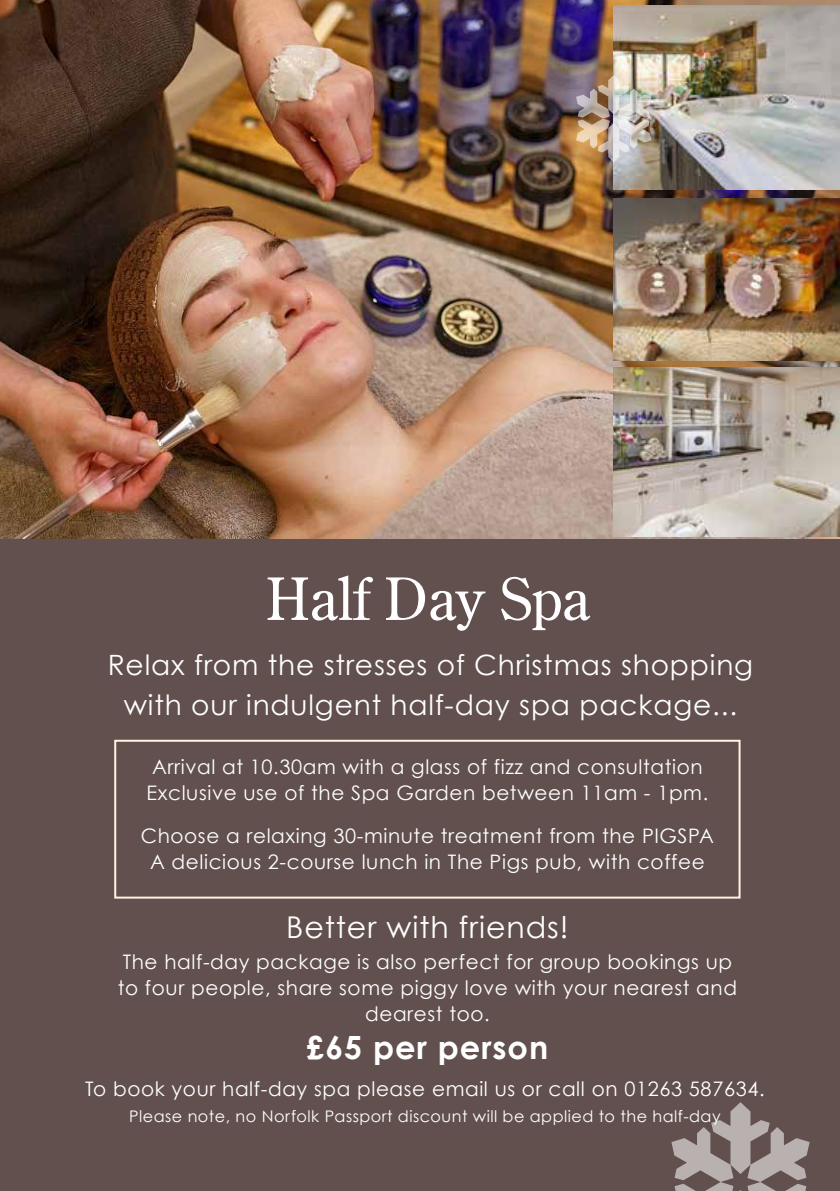
<style>
.page{position:relative;width:840px;height:1191px;background:#fff}
.page>*{position:absolute;margin:0;border:0;box-sizing:border-box;transform-origin:0 0}
.t1{font:58px "Century Old Style Std";color:#fff}
.t2{font:700 32px "Century Gothic";letter-spacing:.03em;color:#fff}
.t3{font:30px "Century Gothic";letter-spacing:.03em;color:#fff}
.t4{font:28px/40px "Century Gothic";letter-spacing:.03em;color:#fff;text-align:center}
.t5{font:20px/26px "Century Gothic";letter-spacing:.03em;color:#fff;text-align:center}
.t6{font:16px "Century Gothic";letter-spacing:.03em;color:#fff}
</style>
<div class="page">
<div style="left:0;top:539px;width:839px;height:652px;background:#61504e"></div>
<img style="left:0;top:0;width:839px;height:539px">
<img style="left:613px;top:5px;width:226px;height:184px">
<img style="left:613px;top:367px;width:226px;height:170px">
<img style="left:613px;top:198px;width:226px;height:163px">
<img style="left:575px;top:75px;width:76px;height:87px">
<svg style="left:671px;top:1102px;width:138px;height:89px;background:#8a7d7c"></svg>
<div style="left:114px;top:739px;width:626px;height:159px;border:2px solid #fff4e0"></div>
<h1 class="t1" style="left:265px;top:561px;width:325px">Half Day Spa</h1>
<h3 class="t4" style="left:108px;top:644px;width:646px">Relax from the stresses of Christmas shopping with our indulgent half-day spa package...</h3>
<p class="t5" style="left:146px;top:753px;width:563px;text-align:left">Arrival at 10.30am with a glass of fizz and consultation<br>Exclusive use of the Spa Garden between 11am - 1pm.</p>
<p class="t5" style="left:141px;top:822px;width:574px">Choose a relaxing 30-minute treatment from the PIGSPA<br>A delicious 2-course lunch in The Pigs pub, with coffee</p>
<h3 class="t3" style="left:286px;top:908px;width:284px">Better with friends!</h3>
<p class="t5" style="left:118px;top:948px;width:620px">The half-day package is also perfect for group bookings up to four people, share some piggy love with your nearest and dearest too.</p>
<h2 class="t2" style="left:306px;top:1027px;width:243px">£65 per person</h2>
<p class="t5" style="left:85px;top:1076px;width:680px">To book your half-day spa please email us or call on 01263 587634.</p>
<p class="t6" style="left:129px;top:1106px;width:592px">Please note, no Norfolk Passport discount will be applied to the half-day</p>
</div>
